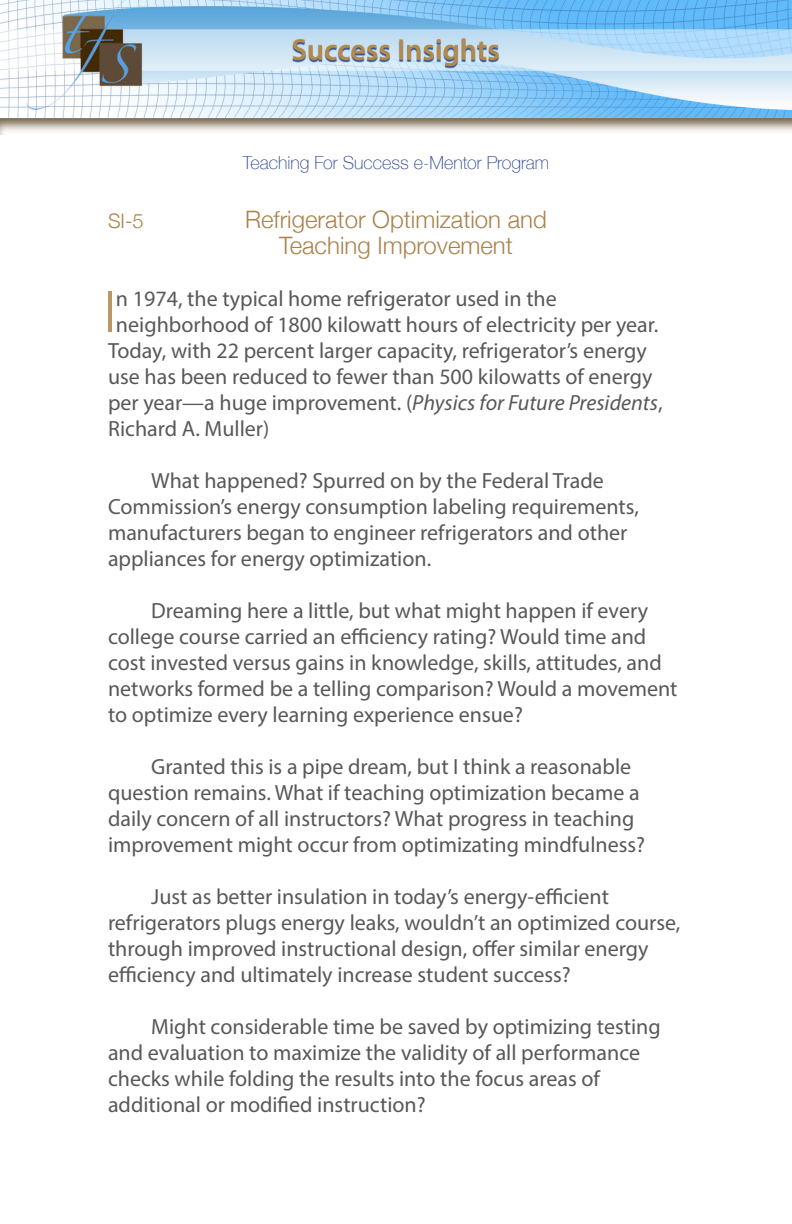
<style>
.page{position:relative;width:792px;height:1224px;background:#fff}
.page>*{position:absolute;margin:0;border:0;box-sizing:border-box;transform-origin:0 0}
.Drop_Cap_Body_Text{font:300 condensed 60.2px "Abadi";color:#ba9767}
.Article_Title{font:300 24px "Helvetica Neue";color:#aa824c}
.Body_Text{font:22px/26px "Myriad Pro";color:#57585a}
.Drop_Cap_Body_Text-2{font:22px "Myriad Pro";color:#57585a}
.Article_Title-2{font:300 20px "Helvetica Neue";color:#aa824c}
.t1{font:100 18px "Helvetica Neue";color:#253f8e}
.s1{font-style:italic}
</style>
<div class="page">
<img style="left:0;top:0;width:792px;height:134px">
<p class="Article_Title-2" style="left:108px;top:205px;width:37px">SI-5</p>
<p class="t1" style="left:243px;top:149px;width:308px">Teaching For Success e-Mentor Program</p>
<p class="Article_Title" style="left:245px;top:200px;width:303px">Refrigerator Optimization and</p>
<p class="Article_Title" style="left:279px;top:226px;width:235px">Teaching Improvement</p>
<p class="Drop_Cap_Body_Text" style="left:104px;top:277px;width:13px">I</p>
<p class="Drop_Cap_Body_Text-2" style="left:116px;top:285px;width:442px">n 1974, the typical home refrigerator used in the</p>
<p class="Drop_Cap_Body_Text-2" style="left:116px;top:311px;width:544px">neighborhood of 1800 kilowatt hours of electricity per year.</p>
<p class="Drop_Cap_Body_Text-2" style="left:108px;top:337px;width:540px">Today, with 22 percent larger capacity, refrigerator’s energy</p>
<p class="Drop_Cap_Body_Text-2" style="left:108px;top:363px;width:546px">use has been reduced to fewer than 500 kilowatts of energy</p>
<p class="Drop_Cap_Body_Text-2" style="left:108px;top:389px;width:556px">per year—a huge improvement. (<span class="s1">Physics for Future Presidents</span>,</p>
<p class="Drop_Cap_Body_Text-2" style="left:108px;top:415px;width:163px">Richard A. Muller)</p>
<p class="Body_Text" style="left:108px;top:467px;width:532px;text-indent:43px">What happened? Spurred on by the Federal Trade Commission’s energy consumption labeling requirements, manufacturers began to engineer refrigerators and other appliances for energy optimization.</p>
<p class="Body_Text" style="left:108px;top:597px;width:571px;text-indent:43px">Dreaming here a little, but what might happen if every college course carried an efficiency rating? Would time and cost invested versus gains in knowledge, skills, attitudes, and networks formed be a telling comparison? Would a movement to optimize every learning experience ensue?</p>
<p class="Body_Text" style="left:108px;top:753px;width:539px;text-indent:43px">Granted this is a pipe dream, but I think a reasonable question remains. What if teaching optimization became a daily concern of all instructors? What progress in teaching improvement might occur from optimizating mindfulness?</p>
<p class="Body_Text" style="left:108px;top:883px;width:574px;text-indent:43px">Just as better insulation in today’s energy-efficient refrigerators plugs energy leaks, wouldn’t an optimized course, through improved instructional design, offer similar energy efficiency and ultimately increase student success?</p>
<p class="Body_Text" style="left:108px;top:1013px;width:554px;text-indent:43px">Might considerable time be saved by optimizing testing and evaluation to maximize the validity of all performance checks while folding the results into the focus areas of additional or modified instruction?</p>
</div>
